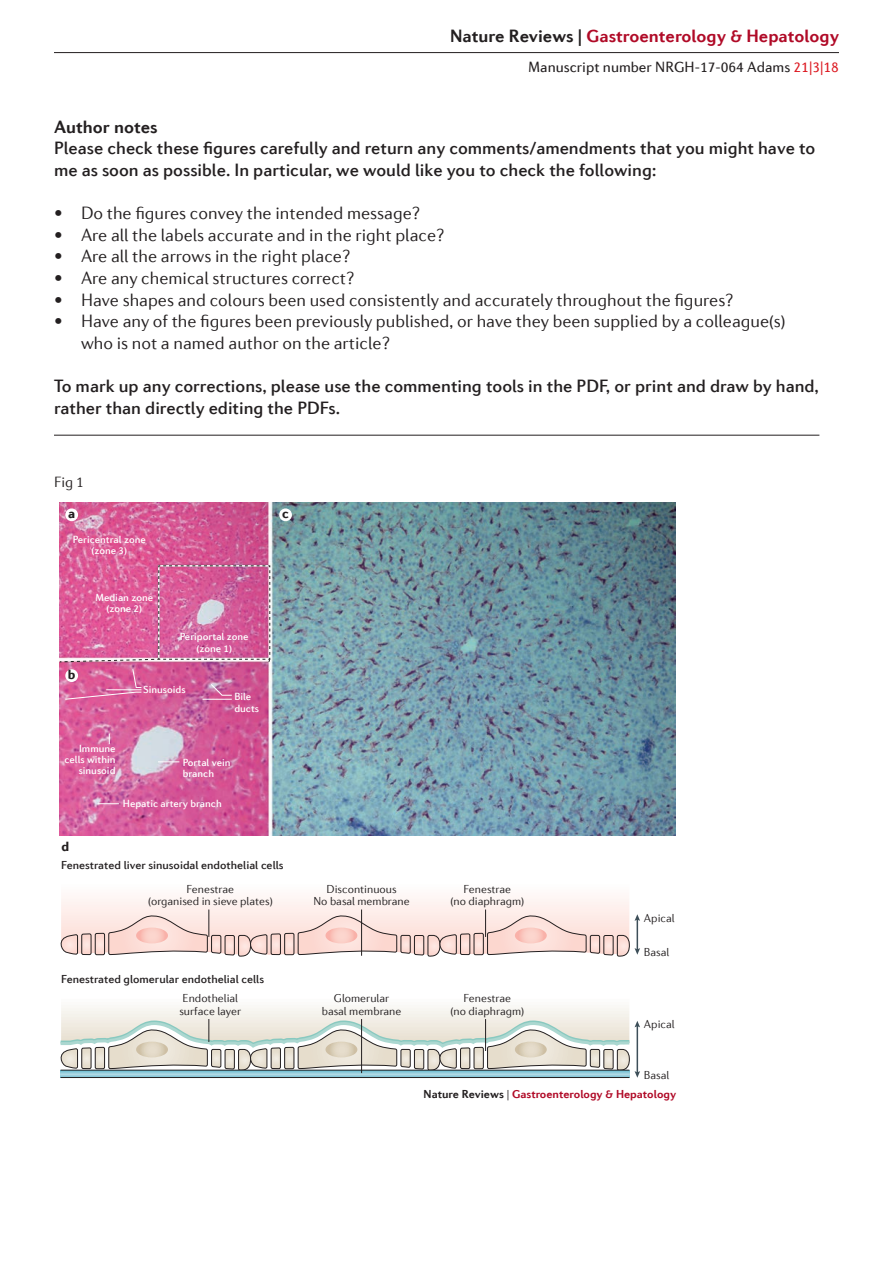
<style>
.page{position:relative;width:893px;height:1263px;background:#fff}
.page>*{position:absolute;margin:0;border:0;box-sizing:border-box;transform-origin:0 0}
.t1{font:300 18px/21.6px "Diverda Sans Com";color:#231f20}
.t2{font:500 18px/21.6px "Diverda Sans Com";color:#231f20}
.t3{font:700 18px "Diverda Sans Com";color:#b00a27}
.t4{font:700 18px "Diverda Sans Com";color:#231f20}
.t5{font:15px "Diverda Sans Com";color:#231f20}
.t6{font:300 15px "Diverda Sans Com";color:#231f20}
.t7{font:900 13.5px "Diverda Sans Com";color:#231f20}
.t8{font:300 11.7px/12.5px "Diverda Sans Com";color:#231f20;text-align:center}
.t9{font:500 11.7px "Diverda Sans Com";color:#231f20}
.t10{font:700 11.7px "Diverda Sans Com";color:#b00a27}
.t11{font:500 10.5px/11.2px "Diverda Sans Com";color:#fff;text-align:center}
.s1{color:#231f20}
.s2{color:#dc1820}
.s3{font-weight:300;color:#231f20}
</style>
<div class="page">
<hr style="left:54px;top:435px;width:765px;height:1px;background:#231f20">
<hr style="left:54px;top:52px;width:785px;height:1px;background:#231f20">
<img style="left:60px;top:502px;width:616px;height:334px">
<div style="left:65px;top:508px;width:13px;height:13px;background:#fff;border-radius:50%"></div>
<div style="left:279px;top:508px;width:13px;height:13px;background:#fff;border-radius:50%"></div>
<svg style="left:158px;top:761px;width:21px;height:1px"></svg>
<svg style="left:98px;top:803px;width:21px;height:1px"></svg>
<svg style="left:60px;top:565px;width:211px;height:135px;background:#d6669e"></svg>
<svg style="left:60px;top:898px;width:580px;height:59px"></svg>
<svg style="left:60px;top:1007px;width:580px;height:71px"></svg>
<hr style="left:485px;top:1019px;width:1px;height:32px;background:#231f20">
<hr style="left:361px;top:1019px;width:1px;height:54px;background:#231f20">
<p class="t3" style="left:450px;top:26px;width:390px"><span class="s1">Nature Reviews |</span> Gastroenterology &amp; Hepatology</p>
<p class="t5" style="left:528px;top:58px;width:312px">Manuscript number NRGH-17-064 Adams <span class="s2">21|3|18</span></p>
<p class="t4" style="left:54px;top:116px;width:105px">Author notes</p>
<p class="t2" style="left:54px;top:137px;width:763px">Please check these figures carefully and return any comments/amendments that you might have to me as soon as possible. In particular, we would like you to check the following:</p>
<p class="t1" style="left:54px;top:202px;width:368px">• Do the figures convey the intended message?</p>
<p class="t1" style="left:54px;top:224px;width:392px">• Are all the labels accurate and in the right place?</p>
<p class="t1" style="left:54px;top:245px;width:298px">• Are all the arrows in the right place?</p>
<p class="t1" style="left:54px;top:267px;width:302px">• Are any chemical structures correct?</p>
<p class="t1" style="left:54px;top:289px;width:681px">• Have shapes and colours been used consistently and accurately throughout the figures?</p>
<p class="t1" style="left:81px;top:310px;width:706px;text-indent:-27px">• Have any of the figures been previously published, or have they been supplied by a colleague(s) who is not a named author on the article?</p>
<p class="t2" style="left:54px;top:375px;width:766px">To mark up any corrections, please use the commenting tools in the PDF, or print and draw by hand, rather than directly editing the PDFs.</p>
<p class="t6" style="left:54px;top:474px;width:31px">Fig 1</p>
<p class="t7" style="left:68px;top:506px;width:9px">a</p>
<p class="t7" style="left:282px;top:506px;width:8px">c</p>
<p class="t11" style="left:73px;top:534px;width:75px">Pericentral zone (zone 3)</p>
<p class="t7" style="left:68px;top:666px;width:9px">b</p>
<p class="t11" style="left:95px;top:591px;width:59px">Median zone (zone 2)</p>
<p class="t11" style="left:180px;top:631px;width:70px">Periportal zone (zone 1)</p>
<p class="t11" style="left:143px;top:683px;width:44px">Sinusoids</p>
<p class="t11" style="left:234px;top:691px;width:26px;text-align:left">Bile ducts</p>
<p class="t11" style="left:64px;top:742px;width:53px;text-align:right">Immune cells within sinusoid</p>
<p class="t11" style="left:183px;top:757px;width:49px;text-align:left">Portal vein branch</p>
<p class="t11" style="left:123px;top:798px;width:100px">Hepatic artery branch</p>
<p class="t7" style="left:61px;top:838px;width:9px">d</p>
<p class="t9" style="left:61px;top:858px;width:224px">Fenestrated liver sinusoidal endothelial cells</p>
<p class="t8" style="left:148px;top:882px;width:126px">Fenestrae<br>(organised in sieve plates)</p>
<p class="t9" style="left:61px;top:972px;width:204px">Fenestrated glomerular endothelial cells</p>
<p class="t8" style="left:179px;top:992px;width:63px;text-align:left">Endothelial surface layer</p>
<p class="t8" style="left:313px;top:882px;width:98px">Discontinuous<br>No basal membrane</p>
<p class="t8" style="left:322px;top:992px;width:81px">Glomerular basal membrane</p>
<p class="t8" style="left:450px;top:882px;width:75px">Fenestrae<br>(no diaphragm)</p>
<p class="t8" style="left:450px;top:992px;width:75px">Fenestrae<br>(no diaphragm)</p>
<p class="t8" style="left:644px;top:912px;width:32px">Apical</p>
<p class="t8" style="left:644px;top:945px;width:27px">Basal</p>
<p class="t8" style="left:644px;top:1018px;width:32px">Apical</p>
<p class="t8" style="left:644px;top:1068px;width:27px">Basal</p>
<p class="t10" style="left:424px;top:1087px;width:254px"><span class="s1">Nature Reviews</span> <span class="s3">|</span> Gastroenterology &amp; Hepatology</p>
</div>
